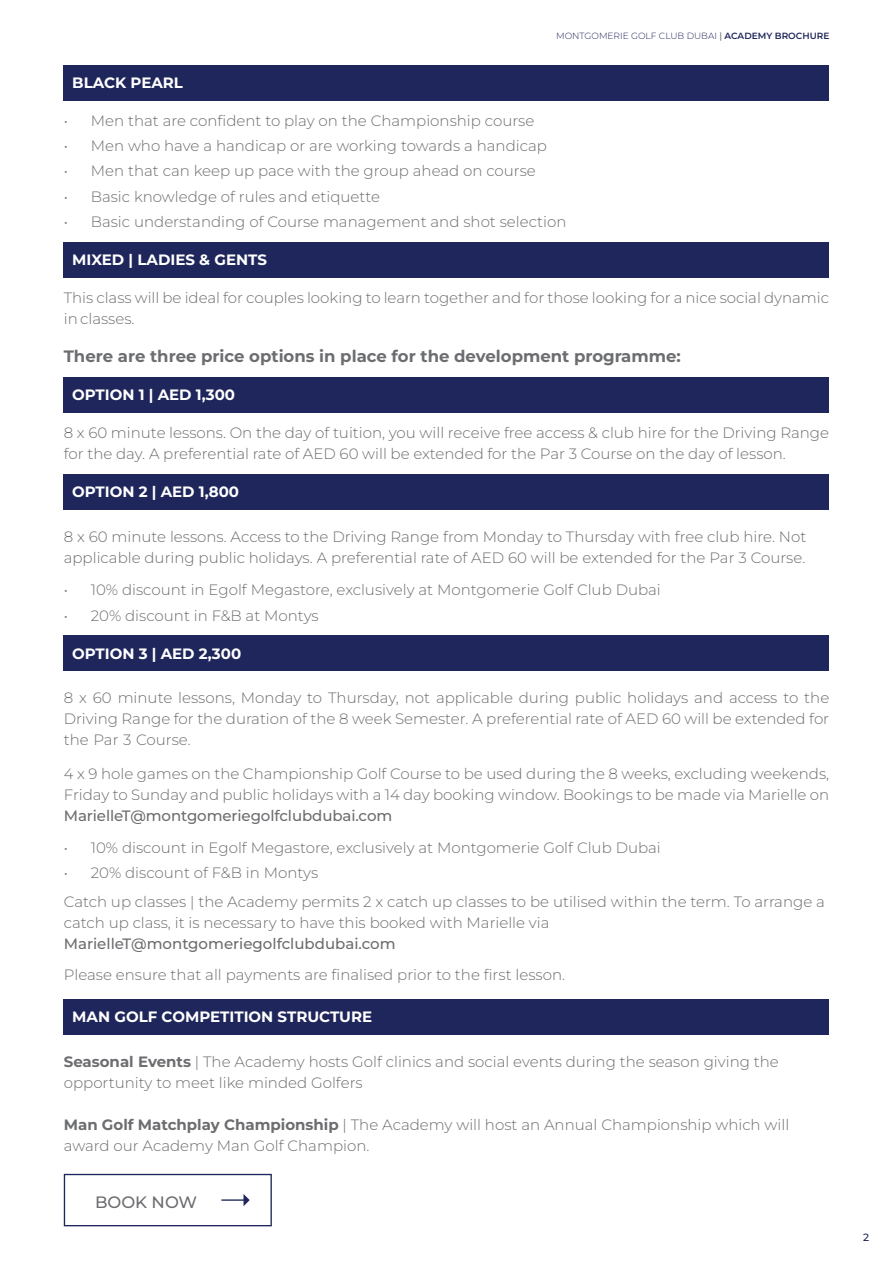
<style>
.page{position:relative;width:893px;height:1263px;background:#fff}
.page>*{position:absolute;margin:0;border:0;box-sizing:border-box;transform-origin:0 0}
.Running_Head_Bold{font:700 16.5px "Montserrat";color:#6c6d70}
.Paragraph_Style_1_Docu{font:500 16.5px "Montserrat";color:#6c6d70}
.Running{font:100 15px/21px "Montserrat";color:#6c6d70}
.Ladies_Program_Running{font:100 15px/21px "Montserrat";color:#6c6d70}
.Ladies_Program_Head{font:700 15px "Montserrat";color:#fff}
.t1{font:500 10.5px "Montserrat";color:#1f265b}
.t2{font:100 9px "Montserrat";color:#1f265b}
.s1{font-weight:500;color:#6c6d70}
.s2{font-weight:600}
.s3{font-weight:500}
.s4{font-weight:700}
</style>
<div class="page">
<div style="left:64px;top:65px;width:765px;height:35px;background:#1f265b"></div>
<div style="left:64px;top:242px;width:765px;height:35px;background:#1f265b"></div>
<div style="left:64px;top:377px;width:765px;height:35px;background:#1f265b"></div>
<div style="left:64px;top:474px;width:765px;height:35px;background:#1f265b"></div>
<div style="left:64px;top:635px;width:765px;height:36px;background:#1f265b"></div>
<div style="left:64px;top:999px;width:765px;height:35px;background:#1f265b"></div>
<div style="left:64px;top:1174px;width:208px;height:52px;border:1px solid #1f265b"></div>
<svg style="left:244px;top:1194px;width:6px;height:12px"></svg>
<hr style="left:221px;top:1199px;width:26px;height:2px;background:#1f265b">
<p class="t2" style="left:556px;top:29px;width:275px">MONTGOMERIE GOLF CLUB DUBAI <span class="s1">|</span> <span class="s2">ACADEMY BROCHURE</span></p>
<p class="Ladies_Program_Head" style="left:72px;top:72px;width:112px">BLACK PEARL</p>
<p class="Running" style="left:64px;top:110px;width:472px">• Men that are confident to play on the Championship course</p>
<p class="Running" style="left:64px;top:135px;width:485px">• Men who have a handicap or are working towards a handicap</p>
<p class="Running" style="left:64px;top:160px;width:474px">• Men that can keep up pace with the group ahead on course</p>
<p class="Running" style="left:64px;top:185px;width:318px">• Basic knowledge of rules and etiquette</p>
<p class="Running" style="left:64px;top:211px;width:504px">• Basic understanding of Course management and shot selection</p>
<p class="Ladies_Program_Head" style="left:72px;top:249px;width:196px">MIXED | LADIES &amp; GENTS</p>
<p class="Ladies_Program_Running" style="left:64px;top:287px;width:767px">This class will be ideal for couples looking to learn together and for those looking for a nice social dynamic in classes.</p>
<p class="Running_Head_Bold" style="left:64px;top:344px;width:619px">There are three price options in place for the development programme:</p>
<p class="Ladies_Program_Head" style="left:72px;top:384px;width:164px">OPTION 1 | AED 1,300</p>
<p class="Ladies_Program_Running" style="left:64px;top:422px;width:767px">8 x 60 minute lessons. On the day of tuition, you will receive free access &amp; club hire for the Driving Range for the day. A preferential rate of AED 60 will be extended for the Par 3 Course on the day of lesson.</p>
<p class="Ladies_Program_Head" style="left:72px;top:481px;width:168px">OPTION 2 | AED 1,800</p>
<p class="Running" style="left:64px;top:525px;width:744px">8 x 60 minute lessons. Access to the Driving Range from Monday to Thursday with free club hire. Not applicable during public holidays. A preferential rate of AED 60 will be extended for the Par 3 Course.</p>
<p class="Running" style="left:64px;top:579px;width:599px">• 10% discount in Egolf Megastore, exclusively at Montgomerie Golf Club Dubai</p>
<p class="Running" style="left:64px;top:604px;width:256px">• 20% discount in F&amp;B at Montys</p>
<p class="Ladies_Program_Head" style="left:72px;top:642px;width:170px">OPTION 3 | AED 2,300</p>
<p class="Running" style="left:64px;top:687px;width:767px;text-align:justify">8 x 60 minute lessons, Monday to Thursday, not applicable during public holidays and access to the Driving Range for the duration of the 8 week Semester. A preferential rate of AED 60 will be extended for the Par 3 Course.</p>
<p class="Running" style="left:64px;top:762px;width:767px;text-align:justify">4 x 9 hole games on the Championship Golf Course to be used during the 8 weeks, excluding weekends, Friday to Sunday and public holidays with a 14 day booking window. Bookings to be made via Marielle on <span class="s3">MarielleT@montgomeriegolfclubdubai.com</span></p>
<p class="Running" style="left:64px;top:837px;width:599px">• 10% discount in Egolf Megastore, exclusively at Montgomerie Golf Club Dubai</p>
<p class="Running" style="left:64px;top:862px;width:256px">• 20% discount of F&amp;B in Montys</p>
<p class="Running" style="left:64px;top:891px;width:763px">Catch up classes | the Academy permits 2 x catch up classes to be utilised within the term. To arrange a catch up class, it is necessary to have this booked with Marielle via<br><span class="s3">MarielleT@montgomeriegolfclubdubai.com</span></p>
<p class="Running" style="left:64px;top:963px;width:503px">Please ensure that all payments are finalised prior to the first lesson.</p>
<p class="Ladies_Program_Head" style="left:72px;top:1006px;width:301px">MAN GOLF COMPETITION STRUCTURE</p>
<p class="Running" style="left:64px;top:1050px;width:717px"><span class="s4">Seasonal Events</span> | The Academy hosts Golf clinics and social events during the season giving the opportunity to meet like minded Golfers</p>
<p class="Running" style="left:64px;top:1114px;width:727px"><span class="s4">Man Golf Matchplay Championship</span> | The Academy will host an Annual Championship which will award our Academy Man Golf Champion.</p>
<p class="Paragraph_Style_1_Docu" style="left:95px;top:1191px;width:103px">BOOK NOW</p>
<p class="t1" style="left:863px;top:1230px;width:8px">2</p>
</div>
